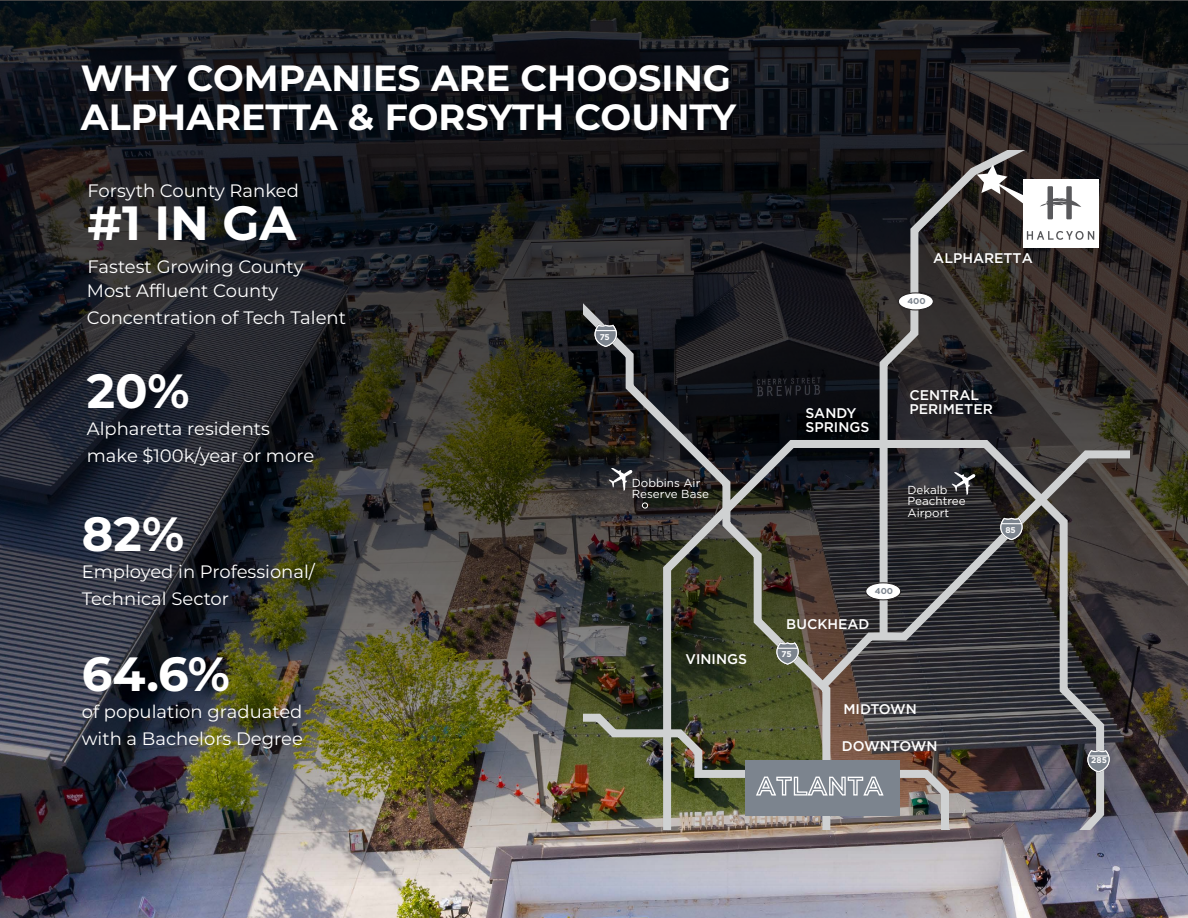
<style>
.page{position:relative;width:1188px;height:918px;background:#fff}
.page>*{position:absolute;margin:0;border:0;box-sizing:border-box;transform-origin:0 0}
.t1{font:700 48px "Montserrat";color:#fff}
.t2{font:700 36.45px/39px "Montserrat";color:#fff}
.t3{font:18px/27px "Montserrat";color:#fff}
.t4{font:500 13.95px/13.5px "Gotham";color:#fff}
.t5{font:500 13.95px "Gotham";letter-spacing:-.02em;color:#fff}
.t6{font:11.7px/11.2px "Gotham";color:#fff}
.t7{font:700 8.55px "Gotham";color:#7c848e}
.t8{font:700 8.4px "Gotham";color:#fff}
</style>
<div class="page">
<img style="left:0;top:885px;width:1188px;height:33px">
<img style="left:0;top:0;width:1188px;height:885px">
<img style="left:584px;top:157px;width:541px;height:672px">
<svg style="left:812px;top:151px;width:318px;height:546px;background:#2c2b2c"></svg>
<svg style="left:876px;top:151px;width:254px;height:495px;background:#393636"></svg>
<svg style="left:594px;top:325px;width:23px;height:22px"></svg>
<svg style="left:1087px;top:750px;width:23px;height:22px"></svg>
<svg style="left:609px;top:468px;width:25px;height:23px"></svg>
<svg style="left:952px;top:472px;width:25px;height:23px"></svg>
<div style="left:866px;top:583px;width:35px;height:17px;background:#fff;border-radius:50%"></div>
<div style="left:866px;top:583px;width:35px;height:17px;border:1px solid #221f20;border-radius:50%"></div>
<div style="left:898px;top:293px;width:35px;height:17px;background:#fff;border-radius:50%"></div>
<div style="left:898px;top:293px;width:35px;height:17px;border:1px solid #221f20;border-radius:50%"></div>
<svg style="left:776px;top:642px;width:23px;height:23px"></svg>
<div style="left:642px;top:502px;width:6px;height:7px;border:1px solid #fff;border-radius:50%"></div>
<div style="left:745px;top:760px;width:155px;height:56px;background:#7c848e"></div>
<svg style="left:756px;top:776px;width:128px;height:20px"></svg>
<svg style="left:1000px;top:518px;width:23px;height:22px"></svg>
<div style="left:1023px;top:179px;width:75px;height:69px;background:#fff"></div>
<div style="left:1048px;top:186px;width:5px;height:33px;background:#59595c"></div>
<div style="left:1066px;top:186px;width:6px;height:33px;background:#59595c"></div>
<svg style="left:1040px;top:197px;width:41px;height:10px"></svg>
<svg style="left:1027px;top:231px;width:67px;height:9px"></svg>
<svg style="left:977px;top:164px;width:55px;height:46px"></svg>
<h2 class="t2" style="left:81px;top:56px;width:657px">WHY COMPANIES ARE CHOOSING<br>ALPHARETTA &amp; FORSYTH COUNTY</h2>
<p class="t3" style="left:88px;top:176px;width:213px">Forsyth County Ranked</p>
<h1 class="t1" style="left:88px;top:189px;width:210px">#1 IN GA</h1>
<p class="t3" style="left:87px;top:253px;width:218px;line-height:24.6px">Fastest Growing County<br>Most Affluent County</p>
<p class="t3" style="left:87px;top:303px;width:261px">Concentration of Tech Talent</p>
<h1 class="t1" style="left:87px;top:356px;width:104px">20%</h1>
<p class="t3" style="left:87px;top:414px;width:229px">Alpharetta residents make $100k/year or more</p>
<h1 class="t1" style="left:82px;top:499px;width:104px">82%</h1>
<p class="t3" style="left:82px;top:557px;width:235px">Employed in Professional/<br>Technical Sector</p>
<h1 class="t1" style="left:82px;top:640px;width:150px">64.6%</h1>
<p class="t3" style="left:82px;top:698px;width:223px">of population graduated with a Bachelors Degree</p>
<p class="t8" style="left:600px;top:331px;width:12px">75</p>
<p class="t6" style="left:632px;top:477px;width:79px">Dobbins Air<br>Reserve Base</p>
<p class="t4" style="left:686px;top:652px;width:63px">VININGS</p>
<p class="t4" style="left:933px;top:251px;width:101px">ALPHARETTA</p>
<p class="t7" style="left:907px;top:295px;width:20px">400</p>
<p class="t4" style="left:806px;top:406px;width:65px">SANDY<br>SPRINGS</p>
<p class="t4" style="left:909px;top:388px;width:85px">CENTRAL<br>PERIMETER</p>
<p class="t6" style="left:908px;top:484px;width:60px">Dekalb<br>Peachtree<br>Airport</p>
<p class="t8" style="left:1005px;top:524px;width:12px">85</p>
<p class="t7" style="left:875px;top:585px;width:20px">400</p>
<p class="t4" style="left:786px;top:617px;width:85px">BUCKHEAD</p>
<p class="t8" style="left:781px;top:649px;width:12px">75</p>
<p class="t5" style="left:843px;top:701px;width:75px">MIDTOWN</p>
<p class="t4" style="left:842px;top:739px;width:97px">DOWNTOWN</p>
<p class="t8" style="left:1091px;top:755px;width:17px">285</p>
</div>
